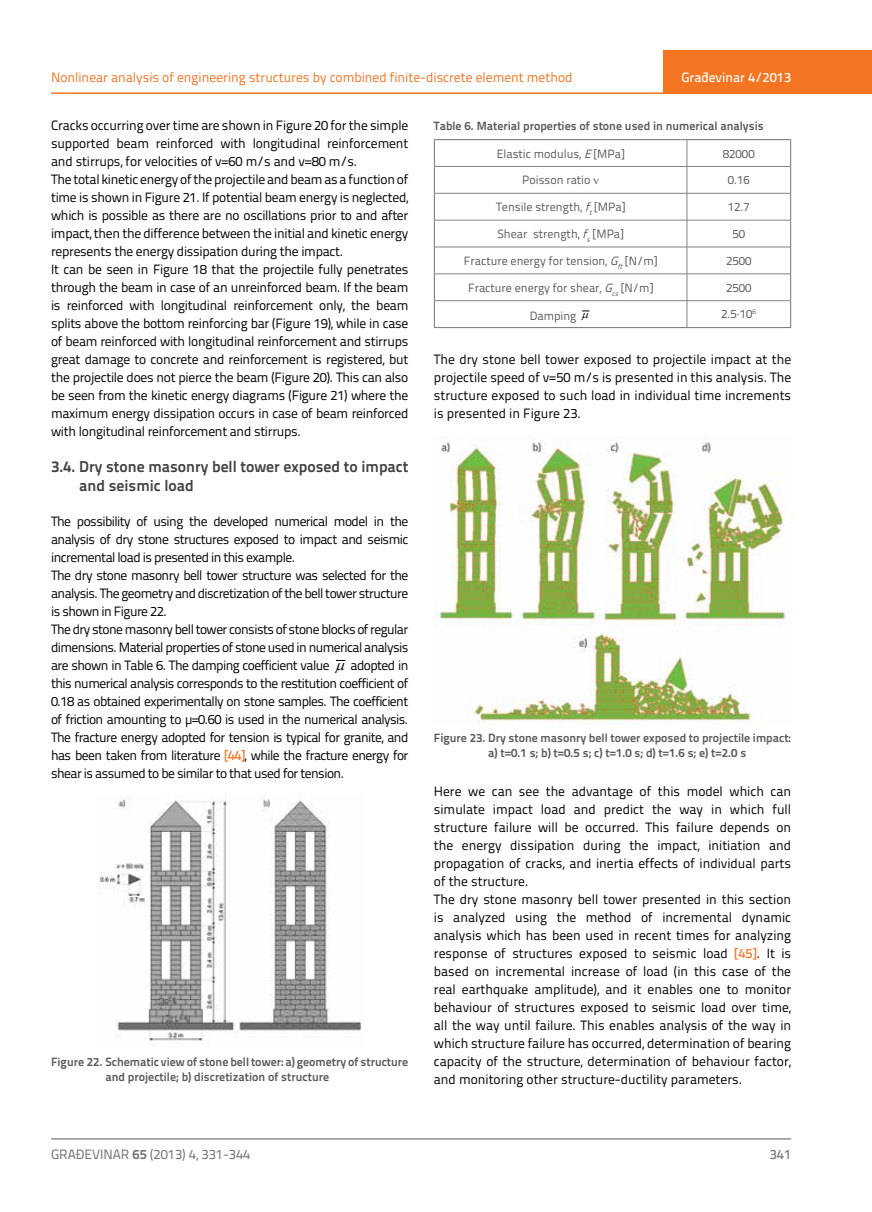
<style>
.page{position:relative;width:872px;height:1212px;background:#fff}
.page>*{position:absolute;margin:0;border:0;box-sizing:border-box;transform-origin:0 0}
.t1{font:700 15.75px/19.5px "Titillium Text 22 L";color:#414042}
.t2{font:13.5px/18px "Titillium Text 22 L";letter-spacing:-.02em;color:#000;text-align:justify}
.t3{font:13.5px/18px "Titillium Text 22 L";color:#000}
.t4{font:13.5px/18px "Titillium Text 22 L";letter-spacing:-.04em;color:#000}
.t5{font:13.5px "Titillium Text 22 L";color:#f47421}
.t6{font:13.5px "Titillium Text 22 L";color:#6d6e71}
.t7{font:500 13.5px "Titillium Text 22 L";color:#fff}
.t8{font:500 13.5px "Titillium Text 22 L";color:#797a7d}
.t9{font:700 12px/15px "Titillium Text 22 L";color:#58595b}
.t10{font:12px "Titillium Text 22 L";color:#58595b}
.s1{font-style:italic}
.s2{font-family:"Sylfaen"}
.s3{font-weight:500;color:#f47421}
.s4{font-weight:700}
</style>
<div class="page">
<hr style="left:51px;top:92px;width:821px;height:2px;background:#f47421">
<div style="left:663px;top:50px;width:209px;height:44px;background:#f47421"></div>
<hr style="left:51px;top:1139px;width:740px;height:1px;background:#58595b">
<img style="left:97px;top:796px;width:265px;height:250px">
<img style="left:434px;top:436px;width:353px;height:286px">
<hr style="left:435px;top:166px;width:252px;height:1px;background:#808285">
<hr style="left:687px;top:166px;width:103px;height:1px;background:#808285">
<hr style="left:435px;top:193px;width:252px;height:1px;background:#808285">
<hr style="left:687px;top:193px;width:103px;height:1px;background:#808285">
<hr style="left:435px;top:220px;width:252px;height:1px;background:#808285">
<hr style="left:687px;top:220px;width:103px;height:1px;background:#808285">
<hr style="left:435px;top:247px;width:252px;height:1px;background:#808285">
<hr style="left:687px;top:247px;width:103px;height:1px;background:#808285">
<hr style="left:435px;top:274px;width:252px;height:1px;background:#808285">
<hr style="left:687px;top:274px;width:103px;height:1px;background:#808285">
<hr style="left:435px;top:300px;width:252px;height:1px;background:#808285">
<hr style="left:687px;top:300px;width:103px;height:1px;background:#808285">
<svg style="left:686px;top:140px;width:1px;height:187px"></svg>
<hr style="left:434px;top:139px;width:253px;height:1px;background:#808285">
<hr style="left:687px;top:139px;width:104px;height:1px;background:#808285">
<svg style="left:434px;top:140px;width:1px;height:187px"></svg>
<svg style="left:790px;top:140px;width:1px;height:187px"></svg>
<hr style="left:434px;top:327px;width:253px;height:1px;background:#808285">
<hr style="left:687px;top:327px;width:104px;height:1px;background:#808285">
<p class="t5" style="left:51px;top:68px;width:523px">Nonlinear analysis of engineering structures by combined finite-discrete element method</p>
<p class="t2" style="left:51px;top:115px;width:359px;text-align:left">Cracks occurring over time are shown in Figure 20 for the simple supported beam reinforced with longitudinal reinforcement and stirrups, for velocities of v=60 m/s and v=80 m/s.<br>The total kinetic energy of the projectile and beam as a function of time is shown in Figure 21. If potential beam energy is neglected, which is possible as there are no oscillations prior to and after impact, then the difference between the initial and kinetic energy represents the energy dissipation during the impact.<br>It can be seen in Figure 18 that the projectile fully penetrates through the beam in case of an unreinforced beam. If the beam is reinforced with longitudinal reinforcement only, the beam splits above the bottom reinforcing bar (Figure 19), while in case of beam reinforced with longitudinal reinforcement and stirrups great damage to concrete and reinforcement is registered, but the projectile does not pierce the beam (Figure 20). This can also be seen from the kinetic energy diagrams (Figure 21) where the maximum energy dissipation occurs in case of beam reinforced with longitudinal reinforcement and stirrups.</p>
<p class="t1" style="left:79px;top:456px;width:330px;text-indent:-28px">3.4. Dry stone masonry bell tower exposed to impact and seismic load</p>
<p class="t4" style="left:51px;top:511px;width:359px">The possibility of using the developed numerical model in the analysis of dry stone structures exposed to impact and seismic incremental load is presented in this example.<br>The dry stone masonry bell tower structure was selected for the analysis. The geometry and discretization of the bell tower structure is shown in Figure 22.<br>The dry stone masonry bell tower consists of stone blocks of regular dimensions. Material properties of stone used in numerical analysis are shown in Table 6. The damping coefficient value</p>
<p class="t7" style="left:681px;top:67px;width:111px">Građevinar 4/2013</p>
<p class="t9" style="left:434px;top:117px;width:331px">Table 6. Material properties of stone used in numerical analysis</p>
<p class="t10" style="left:497px;top:145px;width:129px">Elastic modulus, <span class="s1">E</span>[MPa]</p>
<p class="t10" style="left:723px;top:145px;width:33px">82000</p>
<p class="t10" style="left:522px;top:171px;width:78px">Poisson ratio <span class="s2">ν</span></p>
<p class="t10" style="left:727px;top:171px;width:24px">0.16</p>
<p class="t10" style="left:496px;top:198px;width:131px">Tensile strength, <span class="s1">f</span><sub>t</sub>[MPa]</p>
<p class="t10" style="left:727px;top:198px;width:24px">12.7</p>
<p class="t10" style="left:497px;top:225px;width:128px">Shear strength, <span class="s1">f</span><sub>s</sub>[MPa]</p>
<p class="t10" style="left:732px;top:225px;width:14px">50</p>
<p class="t10" style="left:464px;top:252px;width:195px">Fracture energy for tension, <span class="s1">G</span><sub>ft</sub>[N/m]</p>
<p class="t10" style="left:726px;top:252px;width:27px">2500</p>
<p class="t10" style="left:468px;top:279px;width:187px">Fracture energy for shear, <span class="s1">G</span><sub>cs</sub>[N/m]</p>
<p class="t10" style="left:726px;top:279px;width:27px">2500</p>
<p class="t10" style="left:530px;top:306px;width:48px">Damping</p>
<p class="t10" style="left:721px;top:305px;width:37px">2.5∙10<sup>6</sup></p>
<p class="t2" style="left:434px;top:349px;width:359px">The dry stone bell tower exposed to projectile impact at the projectile speed of v=50 m/s is presented in this analysis. The structure exposed to such load in individual time increments is presented in Figure 23.</p>
<p class="t2" style="left:51px;top:655px;width:359px;text-indent:299px">adopted in this numerical analysis corresponds to the restitution coefficient of 0.18 as obtained experimentally on stone samples. The coefficient of friction amounting to μ=0.60 is used in the numerical analysis.<br>The fracture energy adopted for tension is typical for granite, and has been taken from literature <span class="s3">[44]</span>, while the fracture energy for shear is assumed to be similar to that used for tension.</p>
<p class="t9" style="left:488px;top:730px;width:304px;text-indent:-54px">Figure 23. Dry stone masonry bell tower exposed to projectile impact: a) t=0.1 s; b) t=0.5 s; c) t=1.0 s; d) t=1.6 s; e) t=2.0 s</p>
<p class="t3" style="left:434px;top:782px;width:359px">Here we can see the advantage of this model which can simulate impact load and predict the way in which full structure failure will be occurred. This failure depends on the energy dissipation during the impact, initiation and propagation of cracks, and inertia effects of individual parts of the structure.<br>The dry stone masonry bell tower presented in this section is analyzed using the method of incremental dynamic analysis which has been used in recent times for analyzing response of structures exposed to seismic load <span class="s3">[45]</span>. It is based on incremental increase of load (in this case of the real earthquake amplitude), and it enables one to monitor behaviour of structures exposed to seismic load over time, all the way until failure. This enables analysis of the way in which structure failure has occurred, determination of bearing capacity of the structure, determination of behaviour factor, and monitoring other structure-ductility parameters.</p>
<p class="t9" style="left:105px;top:1054px;width:304px;text-indent:-54px">Figure 22. Schematic view of stone bell tower: a) geometry of structure and projectile; b) discretization of structure</p>
<p class="t6" style="left:51px;top:1144px;width:201px">GRAĐEVINAR <span class="s4">65</span> (2013) 4, 331-344</p>
<p class="t8" style="left:769px;top:1144px;width:23px">341</p>
</div>
